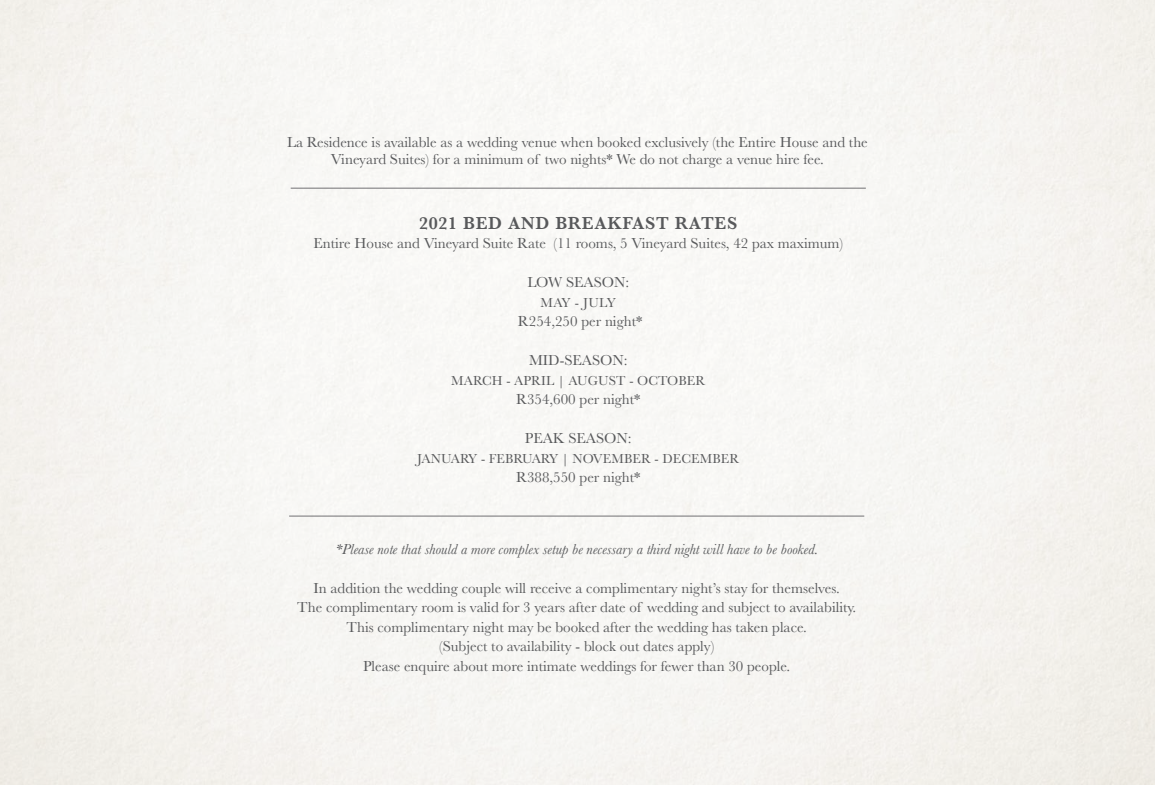
<style>
.page{position:relative;width:1155px;height:785px;background:#fff}
.page>*{position:absolute;margin:0;border:0;box-sizing:border-box;transform-origin:0 0}
.t1{font:600 18px "Baskerville";letter-spacing:.04em;color:#58595b}
.t2{font:15px/19.5px "Baskerville";color:#58595b;text-align:center}
.t3{font:italic 15px "Baskerville";color:#58595b}
.t4{font:13.5px "Baskerville";letter-spacing:.01em;color:#58595b}
</style>
<div class="page">
<hr style="left:291px;top:188px;width:575px;height:1px;background:#717073">
<hr style="left:289px;top:516px;width:575px;height:1px;background:#717073">
<p class="t2" style="left:287px;top:134px;width:582px;line-height:16.5px">La Residence is available as a wedding venue when booked exclusively (the Entire House and the<br>Vineyard Suites) for a minimum of two nights* We do not charge a venue hire fee.</p>
<p class="t1" style="left:419px;top:210px;width:320px">2021 BED AND BREAKFAST RATES</p>
<p class="t2" style="left:313px;top:234px;width:531px">Entire House and Vineyard Suite Rate (11 rooms, 5 Vineyard Suites, 42 pax maximum)</p>
<p class="t2" style="left:527px;top:273px;width:103px">LOW SEASON:</p>
<p class="t4" style="left:540px;top:294px;width:77px">MAY - JULY</p>
<p class="t2" style="left:518px;top:312px;width:126px">R254,250 per night*</p>
<p class="t2" style="left:529px;top:351px;width:100px">MID-SEASON:</p>
<p class="t4" style="left:451px;top:372px;width:256px">MARCH - APRIL | AUGUST - OCTOBER</p>
<p class="t2" style="left:516px;top:390px;width:126px">R354,600 per night*</p>
<p class="t2" style="left:525px;top:429px;width:108px">PEAK SEASON:</p>
<p class="t4" style="left:417px;top:450px;width:324px">JANUARY - FEBRUARY | NOVEMBER - DECEMBER</p>
<p class="t2" style="left:516px;top:468px;width:126px">R388,550 per night*</p>
<p class="t3" style="left:335px;top:539px;width:485px">*Please note that should a more complex setup be necessary a third night will have to be booked.</p>
<p class="t2" style="left:297px;top:578px;width:560px">In addition the wedding couple will receive a complimentary night’s stay for themselves.<br>The complimentary room is valid for 3 years after date of wedding and subject to availability.<br>This complimentary night may be booked after the wedding has taken place.<br>(Subject to availability - block out dates apply)<br>Please enquire about more intimate weddings for fewer than 30 people.</p>
</div>
